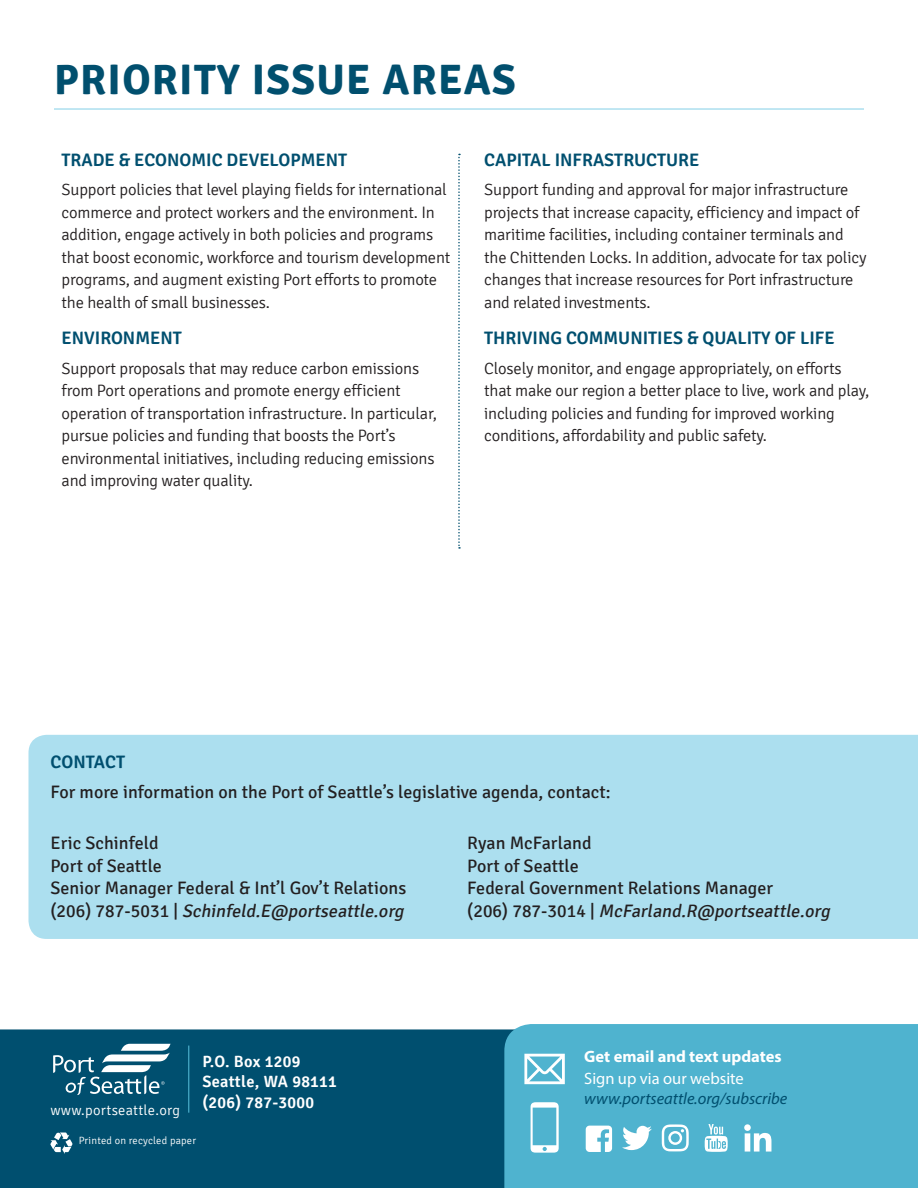
<style>
.page{position:relative;width:918px;height:1188px;background:#fff}
.page>*{position:absolute;margin:0;border:0;box-sizing:border-box;transform-origin:0 0}
.t1{font:700 42.45px "Signika";letter-spacing:.03em;color:#014f6e}
.Main_Text{font:18px "Signika";letter-spacing:.005em;color:#231f20}
.t2{font:600 18px "Signika";color:#004f6f}
.Main_Text-2{font:italic 18px "Signika";color:#231f20}
.Main_Text-3{font:300 16.5px/22.5px "Signika";letter-spacing:-.01em;color:#231f20}
.t3{font:italic 16.5px "Myriad Pro";color:#004f6f}
.t4{font:700 16.5px "Myriad Pro";color:#fff}
.t5{font:16.5px "Myriad Pro";color:#fff}
.t6{font:600 16.35px "Signika";letter-spacing:.02em;color:#fff}
.t7{font:300 14.55px "Signika";letter-spacing:.02em;color:#fff}
.t8{font:300 10.5px "Signika";letter-spacing:.02em;color:#fff}
.s1{font-style:normal}
</style>
<div class="page">
<div style="left:28px;top:735px;width:890px;height:204px;background:#acdfef"></div>
<div style="left:0;top:1029px;width:504px;height:159px;background:#004f6f"></div>
<div style="left:504px;top:1024px;width:414px;height:164px;background:#4fb3cf"></div>
<svg style="left:53px;top:1044px;width:118px;height:51px"></svg>
<hr style="left:188px;top:1046px;width:1px;height:67px;background:#4fb3cf">
<svg style="left:50px;top:1133px;width:22px;height:21px"></svg>
<svg style="left:705px;top:1124px;width:23px;height:28px"></svg>
<svg style="left:586px;top:1126px;width:26px;height:26px"></svg>
<svg style="left:744px;top:1124px;width:27px;height:28px"></svg>
<svg style="left:622px;top:1126px;width:30px;height:24px"></svg>
<svg style="left:662px;top:1124px;width:27px;height:27px"></svg>
<svg style="left:524px;top:1054px;width:41px;height:30px"></svg>
<svg style="left:531px;top:1102px;width:28px;height:51px"></svg>
<hr style="left:54px;top:108px;width:810px;height:2px;background:#acdfef">
<svg style="left:458px;top:154px;width:2px;height:395px"></svg>
<p class="t1" style="left:54px;top:54px;width:463px">PRIORITY ISSUE AREAS</p>
<h2 class="t2" style="left:62px;top:149px;width:287px">TRADE &amp; ECONOMIC DEVELOPMENT</h2>
<p class="Main_Text-3" style="left:62px;top:179px;width:390px">Support policies that level playing fields for international commerce and protect workers and the environment. In addition, engage actively in both policies and programs that boost economic, workforce and tourism development programs, and augment existing Port efforts to promote the health of small businesses.</p>
<h2 class="t2" style="left:62px;top:328px;width:122px">ENVIRONMENT</h2>
<p class="Main_Text-3" style="left:62px;top:357px;width:377px">Support proposals that may reduce carbon emissions from Port operations and promote energy efficient operation of transportation infrastructure. In particular, pursue policies and funding that boosts the Port’s environmental initiatives, including reducing emissions and improving water quality.</p>
<h2 class="t2" style="left:484px;top:149px;width:217px">CAPITAL INFRASTRUCTURE</h2>
<p class="Main_Text-3" style="left:484px;top:179px;width:384px">Support funding and approval for major infrastructure projects that increase capacity, efficiency and impact of maritime facilities, including container terminals and the Chittenden Locks. In addition, advocate for tax policy changes that increase resources for Port infrastructure and related investments.</p>
<h2 class="t2" style="left:484px;top:328px;width:352px">THRIVING COMMUNITIES &amp; QUALITY OF LIFE</h2>
<p class="Main_Text-3" style="left:484px;top:357px;width:387px">Closely monitor, and engage appropriately, on efforts that make our region a better place to live, work and play, including policies and funding for improved working conditions, affordability and public safety.</p>
<h2 class="t2" style="left:50px;top:752px;width:76px">CONTACT</h2>
<p class="Main_Text" style="left:50px;top:781px;width:562px">For more information on the Port of Seattle’s legislative agenda, contact:</p>
<p class="Main_Text" style="left:50px;top:833px;width:110px">Eric Schinfeld</p>
<p class="Main_Text" style="left:50px;top:856px;width:113px">Port of Seattle</p>
<p class="Main_Text" style="left:50px;top:878px;width:358px">Senior Manager Federal &amp; Int’l Gov’t Relations</p>
<p class="Main_Text-2" style="left:50px;top:901px;width:359px"><span class="s1">( 2 0 6 ) 7 8 7 - 5 0 3 1 |</span> Schinfeld.E@portseattle.org</p>
<p class="Main_Text" style="left:467px;top:833px;width:126px">Ryan McFarland</p>
<p class="Main_Text" style="left:467px;top:856px;width:113px">Port of Seattle</p>
<p class="Main_Text" style="left:467px;top:878px;width:307px">Federal Government Relations Manager</p>
<p class="Main_Text-2" style="left:467px;top:901px;width:368px"><span class="s1">( 2 0 6 ) 7 8 7 - 3 0 1 4 |</span> McFarland.R@portseattle.org</p>
<p class="t6" style="left:202px;top:1052px;width:99px">P.O. Box 1209</p>
<p class="t6" style="left:202px;top:1072px;width:136px">Seattle, WA 98111</p>
<p class="t6" style="left:202px;top:1093px;width:113px">(206) 787-3000</p>
<p class="t7" style="left:50px;top:1102px;width:131px">www.portseattle.org</p>
<p class="t8" style="left:79px;top:1135px;width:119px">Printed on recycled paper</p>
<p class="t4" style="left:584px;top:1046px;width:199px">Get email and text updates</p>
<p class="t5" style="left:584px;top:1068px;width:161px">Sign up via our website</p>
<p class="t3" style="left:584px;top:1088px;width:205px">www.portseattle.org/subscribe</p>
</div>
